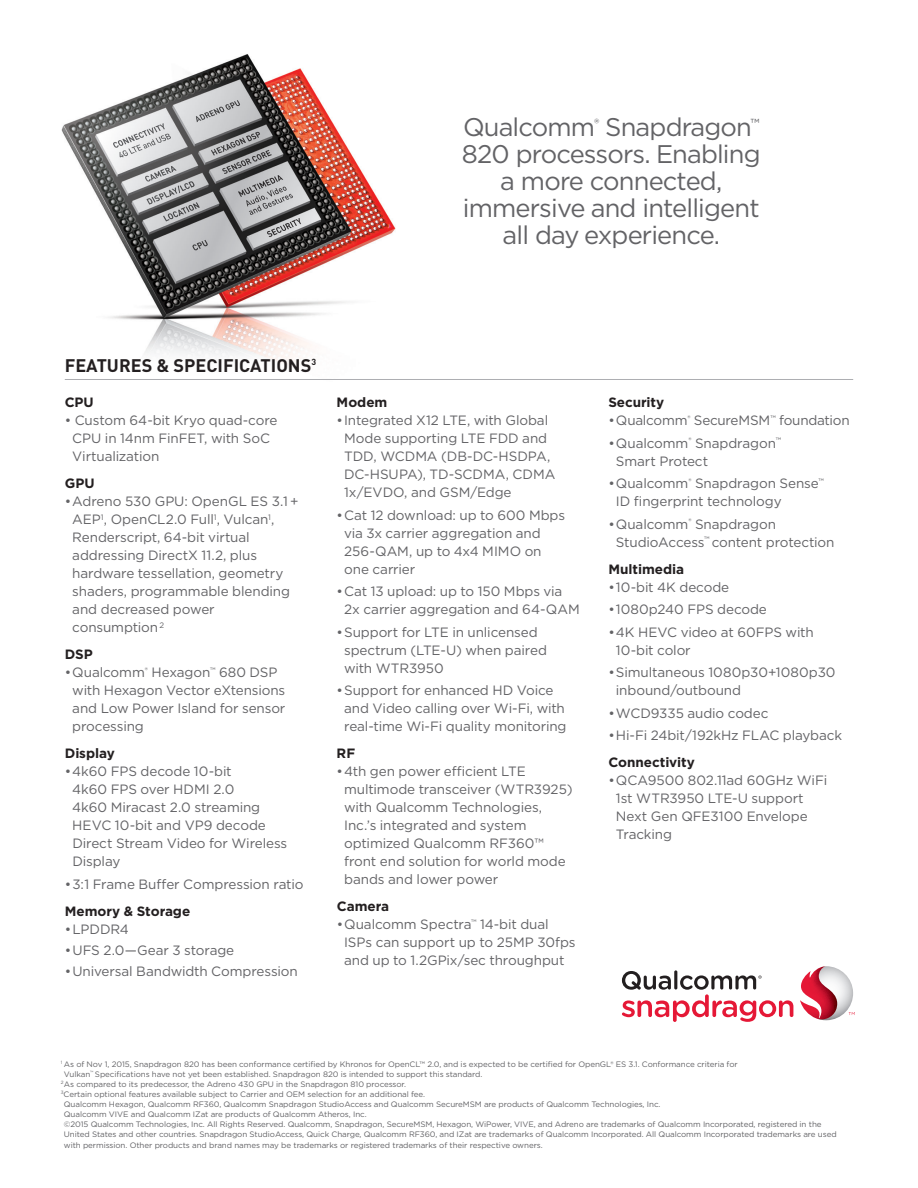
<style>
.page{position:relative;width:918px;height:1188px;background:#fff}
.page>*{position:absolute;margin:0;border:0;box-sizing:border-box;transform-origin:0 0}
.t1{font:25.5px/27px "Gotham";letter-spacing:-.035em;color:#636366;text-align:center}
.t2{font:700 18px "DIN";color:#231f20}
.t3{font:13.5px/18px "Gotham";letter-spacing:-.01em;color:#636366}
.t4{font:700 13.5px "Gotham";letter-spacing:-.005em;color:#231f20}
.t5{font:7.8px "Gotham";letter-spacing:-.01em;color:#636366}
</style>
<div class="page">
<img style="left:61px;top:54px;width:335px;height:326px">
<hr style="left:65px;top:379px;width:788px;height:1px;background:#adaeb2">
<svg style="left:800px;top:966px;width:55px;height:54px"></svg>
<svg style="left:622px;top:970px;width:171px;height:52px"></svg>
<h1 class="t1" style="left:462px;top:113px;width:300px">Qualcomm<sup>®</sup> Snapdragon<sup>™<br></sup>820 processors. Enabling a more connected, immersive and intelligent all day experience.</h1>
<h2 class="t2" style="left:65px;top:353px;width:253px">FEATURES &amp; SPECIFICATIONS<sup>3</sup></h2>
<p class="t4" style="left:65px;top:394px;width:31px">CPU</p>
<p class="t3" style="left:72px;top:411px;width:207px;text-indent:-8px">• Custom 64-bit Kryo quad-core<br>CPU in 14nm FinFET, with SoC<br>Virtualization</p>
<p class="t4" style="left:65px;top:475px;width:31px">GPU</p>
<p class="t3" style="left:72px;top:492px;width:228px;text-indent:-8px">•Adreno 530 GPU: OpenGL ES 3.1 +<br>AEP<sup>1</sup>, OpenCL2.0 Full<sup>1</sup>, Vulcan<sup>1</sup>,<br>Renderscript, 64-bit virtual addressing DirectX 11.2, plus hardware tessellation, geometry shaders, programmable blending and decreased power consumption <sup>2</sup></p>
<p class="t4" style="left:65px;top:646px;width:30px">DSP</p>
<p class="t3" style="left:72px;top:663px;width:215px;text-indent:-8px">•Qualcomm<sup>®</sup> Hexagon<sup>™</sup> 680 DSP with Hexagon Vector eXtensions and Low Power Island for sensor processing</p>
<p class="t4" style="left:65px;top:745px;width:52px">Display</p>
<p class="t3" style="left:72px;top:762px;width:217px;text-indent:-8px">•4k60 FPS decode 10-bit<br>4k60 FPS over HDMI 2.0<br>4k60 Miracast 2.0 streaming<br>HEVC 10-bit and VP9 decode<br>Direct Stream Video for Wireless<br>Display</p>
<p class="t3" style="left:65px;top:875px;width:240px">•3:1 Frame Buffer Compression ratio</p>
<p class="t4" style="left:65px;top:902px;width:127px">Memory &amp; Storage</p>
<p class="t3" style="left:65px;top:920px;width:65px">•LPDDR4</p>
<p class="t3" style="left:65px;top:941px;width:171px">•UFS 2.0—Gear 3 storage</p>
<p class="t3" style="left:65px;top:962px;width:235px">•Universal Bandwidth Compression</p>
<p class="t4" style="left:337px;top:394px;width:52px">Modem</p>
<p class="t3" style="left:344px;top:411px;width:213px;text-indent:-8px">• Integrated X12 LTE, with Global<br>Mode supporting LTE FDD and<br>TDD, WCDMA (DB-DC-HSDPA,<br>DC-HSUPA), TD-SCDMA, CDMA<br>1x/EVDO, and GSM/Edge</p>
<p class="t3" style="left:344px;top:506px;width:222px;text-indent:-8px">• Cat 12 download: up to 600 Mbps via 3x carrier aggregation and<br>256-QAM, up to 4x4 MIMO on one carrier</p>
<p class="t3" style="left:344px;top:582px;width:237px;text-indent:-8px">• Cat 13 upload: up to 150 Mbps via<br>2x carrier aggregation and 64-QAM</p>
<p class="t3" style="left:344px;top:623px;width:204px;text-indent:-8px">• Support for LTE in unlicensed spectrum (LTE-U) when paired with WTR3950</p>
<p class="t3" style="left:344px;top:681px;width:224px;text-indent:-8px">• Support for enhanced HD Voice and Video calling over Wi-Fi, with real-time Wi-Fi quality monitoring</p>
<p class="t4" style="left:337px;top:745px;width:20px">RF</p>
<p class="t3" style="left:344px;top:762px;width:230px;text-indent:-8px">•4th gen power efficient LTE multimode transceiver (WTR3925) with Qualcomm Technologies,<br>Inc.’s integrated and system optimized Qualcomm RF360™ front end solution for world mode bands and lower power</p>
<p class="t4" style="left:337px;top:898px;width:54px">Camera</p>
<p class="t3" style="left:344px;top:915px;width:233px;text-indent:-7px">•Qualcomm Spectra<sup>™</sup> 14-bit dual<br>ISPs can support up to 25MP 30fps and up to 1.2GPix/sec throughput</p>
<p class="t4" style="left:608px;top:394px;width:57px">Security</p>
<p class="t3" style="left:608px;top:411px;width:243px">•Qualcomm<sup>®</sup> SecureMSM<sup>™</sup> foundation</p>
<p class="t3" style="left:616px;top:434px;width:167px;text-indent:-8px">•Qualcomm<sup>®</sup> Snapdragon<sup>™<br></sup>Smart Protect</p>
<p class="t3" style="left:616px;top:474px;width:210px;text-indent:-8px">•Qualcomm<sup>®</sup> Snapdragon Sense<sup>™<br></sup>ID fingerprint technology</p>
<p class="t3" style="left:616px;top:515px;width:220px;text-indent:-8px">•Qualcomm<sup>®</sup> Snapdragon<br>StudioAccess<sup>™</sup> content protection</p>
<p class="t4" style="left:608px;top:560px;width:77px">Multimedia</p>
<p class="t3" style="left:608px;top:578px;width:122px">•10-bit 4K decode</p>
<p class="t3" style="left:608px;top:600px;width:160px">•1080p240 FPS decode</p>
<p class="t3" style="left:616px;top:623px;width:199px;text-indent:-8px">•4K HEVC video at 60FPS with<br>10-bit color</p>
<p class="t3" style="left:616px;top:663px;width:221px;text-indent:-8px">•Simultaneous 1080p30+1080p30 inbound/outbound</p>
<p class="t3" style="left:608px;top:704px;width:162px">•WCD9335 audio codec</p>
<p class="t3" style="left:608px;top:726px;width:235px">•Hi-Fi 24bit/192kHz FLAC playback</p>
<p class="t4" style="left:608px;top:754px;width:88px">Connectivity</p>
<p class="t3" style="left:616px;top:771px;width:213px;text-indent:-8px">•QCA9500 802.11ad 60GHz WiFi<br>1st WTR3950 LTE-U support<br>Next Gen QFE3100 Envelope<br>Tracking</p>
<p class="t5" style="left:61px;top:1059px;width:678px"><sup>1</sup> As of Nov 1, 2015, Snapdragon 820 has been conformance certified by Khronos for OpenCL™ 2.0, and is expected to be certified for OpenGL® ES 3.1. Conformance criteria for</p>
<p class="t5" style="left:64px;top:1069px;width:420px">Vulkan<sup>™</sup> Specifications have not yet been established. Snapdragon 820 is intended to support this standard.</p>
<p class="t5" style="left:61px;top:1079px;width:347px"><sup>2</sup>As compared to its predecessor, the Adreno 430 GPU in the Snapdragon 810 processor.</p>
<p class="t5" style="left:61px;top:1089px;width:366px"><sup>3</sup>Certain optional features available subject to Carrier and OEM selection for an additional fee.</p>
<p class="t5" style="left:64px;top:1099px;width:598px">Qualcomm Hexagon, Qualcomm RF360, Qualcomm Snapdragon StudioAccess and Qualcomm SecureMSM are products of Qualcomm Technologies, Inc.</p>
<p class="t5" style="left:64px;top:1109px;width:304px">Qualcomm VIVE and Qualcomm IZat are products of Qualcomm Atheros, Inc.</p>
<p class="t5" style="left:64px;top:1119px;width:759px">©2015 Qualcomm Technologies, Inc. All Rights Reserved. Qualcomm, Snapdragon, SecureMSM, Hexagon, WiPower, VIVE, and Adreno are trademarks of Qualcomm Incorporated, registered in the</p>
<p class="t5" style="left:64px;top:1130px;width:774px">United States and other countries. Snapdragon StudioAccess, Quick Charge, Qualcomm RF360, and IZat are trademarks of Qualcomm Incorporated. All Qualcomm Incorporated trademarks are used</p>
<p class="t5" style="left:64px;top:1140px;width:480px">with permission. Other products and brand names may be trademarks or registered trademarks of their respective owners.</p>
</div>
